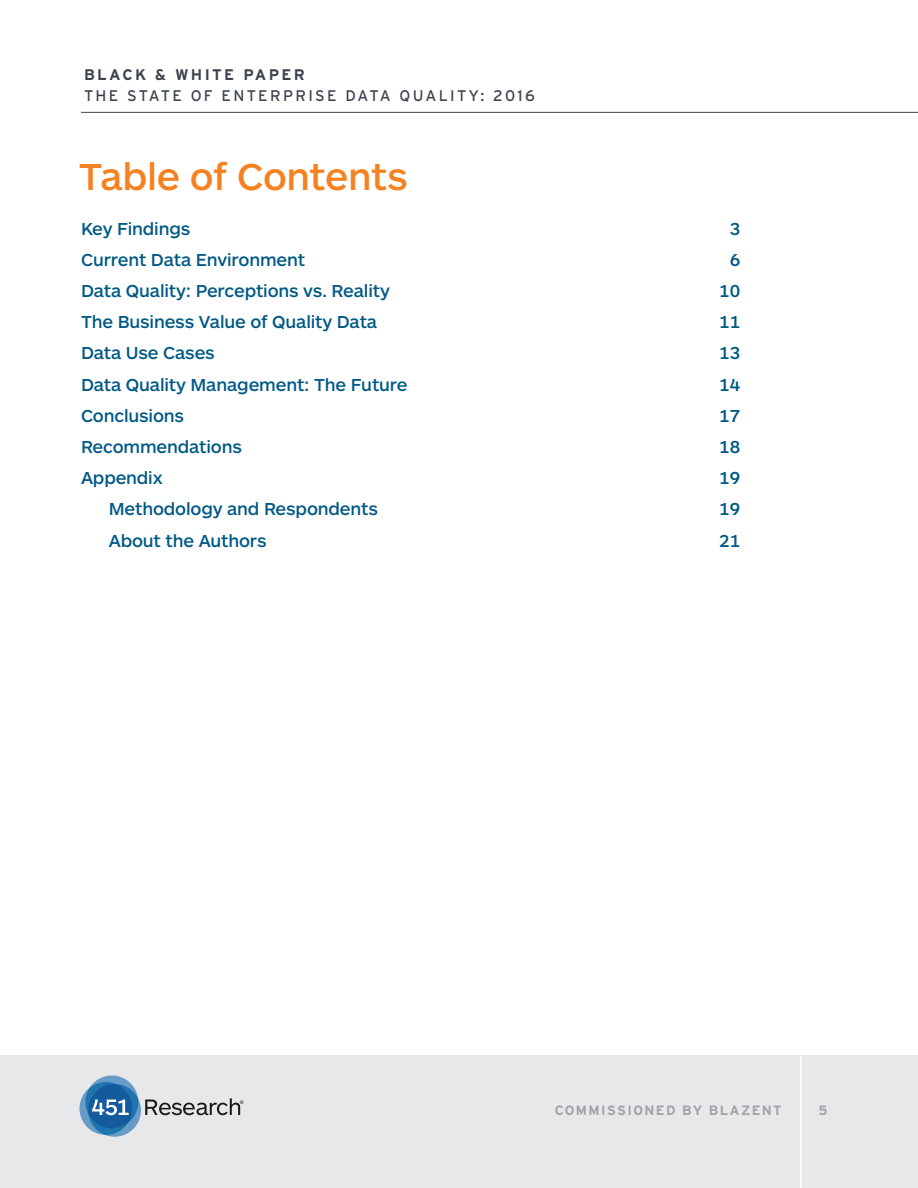
<style>
.page{position:relative;width:918px;height:1188px;background:#fff}
.page>*{position:absolute;margin:0;border:0;box-sizing:border-box;transform-origin:0 0}
.Document_Hed_60{font:500 39px "ARS Maquette Pro";letter-spacing:-.01em;color:#f58220}
.Section_Header{font:500 18px "ARS Maquette Pro";letter-spacing:-.01em;color:#005985}
.t1{font:15.3px "Interstate";letter-spacing:.15em;color:#3e444f}
.t2{font:700 15.3px "Interstate";letter-spacing:.15em;color:#3e444f}
.t3{font:700 13.5px "Interstate";letter-spacing:.1em;color:#a0a3a9}
</style>
<div class="page">
<div style="left:0;top:1055px;width:918px;height:133px;background:#e7e8e9"></div>
<hr style="left:81px;top:112px;width:837px;height:1px;background:#3e444f">
<svg style="left:80px;top:1076px;width:163px;height:61px"></svg>
<hr style="left:800px;top:1055px;width:2px;height:133px;background:#fff">
<p class="t2" style="left:84px;top:65px;width:222px">BLACK &amp; WHITE PAPER</p>
<p class="t1" style="left:84px;top:86px;width:452px">THE STATE OF ENTERPRISE DATA QUALITY: 2016</p>
<p class="Document_Hed_60" style="left:79px;top:151px;width:331px">Table of Contents</p>
<p class="Section_Header" style="left:81px;top:217px;width:111px">Key Findings</p>
<p class="Section_Header" style="left:730px;top:217px;width:12px">3</p>
<p class="Section_Header" style="left:81px;top:248px;width:226px">Current Data Environment</p>
<p class="Section_Header" style="left:730px;top:248px;width:12px">6</p>
<p class="Section_Header" style="left:81px;top:279px;width:310px">Data Quality: Perceptions vs. Reality</p>
<p class="Section_Header" style="left:719px;top:279px;width:22px">10</p>
<p class="Section_Header" style="left:81px;top:310px;width:298px">The Business Value of Quality Data</p>
<p class="Section_Header" style="left:719px;top:310px;width:22px">11</p>
<p class="Section_Header" style="left:81px;top:341px;width:135px">Data Use Cases</p>
<p class="Section_Header" style="left:719px;top:341px;width:22px">13</p>
<p class="Section_Header" style="left:81px;top:373px;width:328px">Data Quality Management: The Future</p>
<p class="Section_Header" style="left:719px;top:373px;width:22px">14</p>
<p class="Section_Header" style="left:81px;top:404px;width:105px">Conclusions</p>
<p class="Section_Header" style="left:719px;top:404px;width:22px">17</p>
<p class="Section_Header" style="left:81px;top:435px;width:163px">Recommendations</p>
<p class="Section_Header" style="left:719px;top:435px;width:22px">18</p>
<p class="Section_Header" style="left:81px;top:466px;width:83px">Appendix</p>
<p class="Section_Header" style="left:719px;top:466px;width:22px">19</p>
<p class="Section_Header" style="left:109px;top:497px;width:271px">Methodology and Respondents</p>
<p class="Section_Header" style="left:719px;top:497px;width:22px">19</p>
<p class="Section_Header" style="left:109px;top:529px;width:159px">About the Authors</p>
<p class="Section_Header" style="left:719px;top:529px;width:22px">21</p>
<p class="t3" style="left:555px;top:1102px;width:228px">COMMISSIONED BY BLAZENT</p>
<p class="t3" style="left:818px;top:1102px;width:11px">5</p>
</div>
